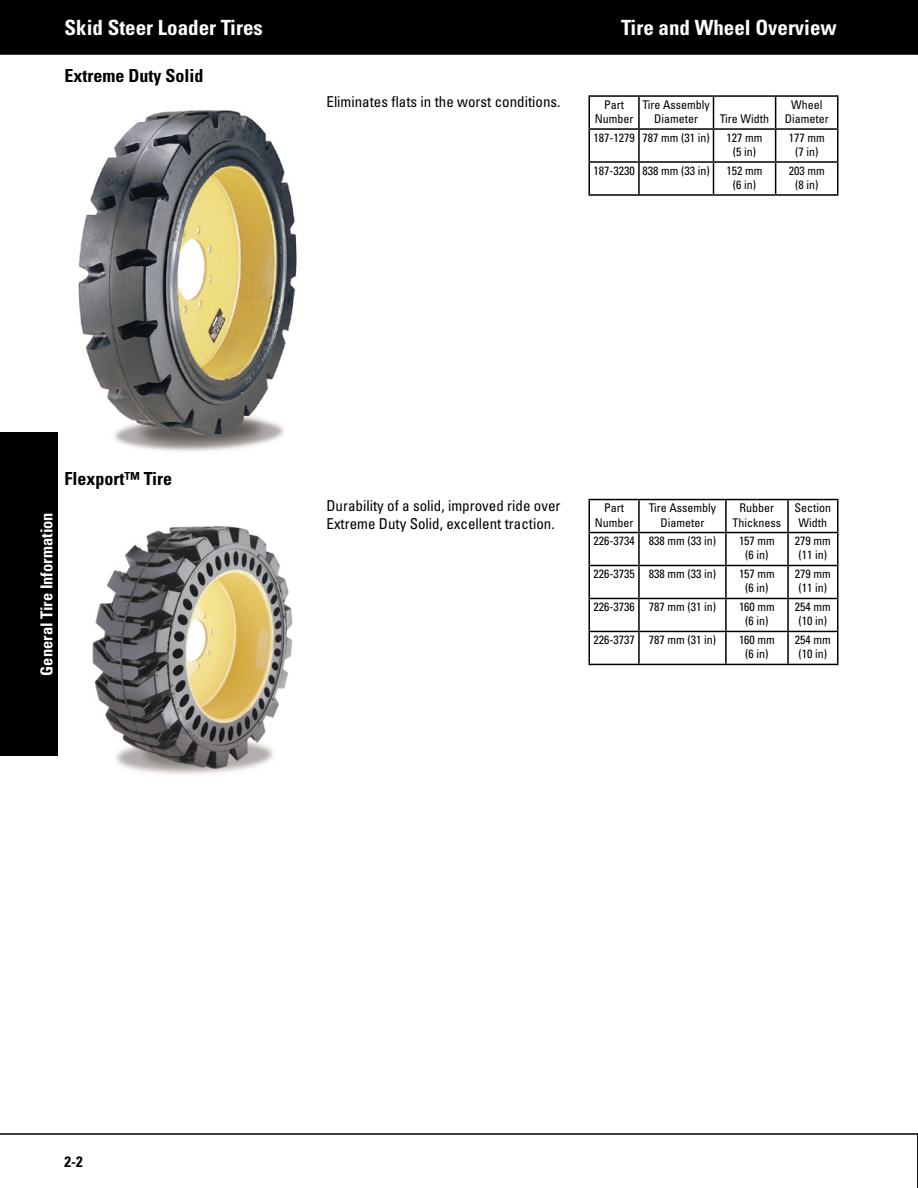
<style>
.page{position:relative;width:918px;height:1188px;background:#fff}
.page>*{position:absolute;margin:0;border:0;box-sizing:border-box;transform-origin:0 0}
.t1{font:700 condensed 21px "Univers";color:#fff}
.t2{font:700 condensed 18px "Univers";color:#000}
.t3{font:700 condensed 16.5px "Univers";color:#fff}
.t4{font:condensed 15px/18px "Univers";color:#000}
.t5{font:700 condensed 15px "Univers";color:#000}
.t6{font:condensed 12px/14.4px "Univers";color:#000;text-align:center}
</style>
<div class="page">
<div style="left:0;top:0;width:917px;height:55px;background:#000"></div>
<hr style="left:0;top:1133px;width:917px;height:2px;background:#3f3f3f">
<div style="left:0;top:432px;width:58px;height:324px;background:#000"></div>
<svg style="left:917px;top:0;width:1px;height:55px"></svg>
<svg style="left:917px;top:1133px;width:1px;height:55px"></svg>
<img style="left:78px;top:110px;width:219px;height:342px">
<hr style="left:588px;top:97px;width:2px;height:31px;background:#000">
<hr style="left:638px;top:97px;width:2px;height:31px;background:#000">
<hr style="left:713px;top:97px;width:1px;height:31px;background:#000">
<hr style="left:775px;top:97px;width:1px;height:31px;background:#000">
<hr style="left:837px;top:97px;width:1px;height:31px;background:#000">
<hr style="left:588px;top:130px;width:2px;height:31px;background:#000">
<hr style="left:837px;top:130px;width:1px;height:31px;background:#000">
<hr style="left:588px;top:163px;width:2px;height:31px;background:#000">
<hr style="left:837px;top:163px;width:1px;height:31px;background:#000">
<hr style="left:588px;top:128px;width:51px;height:2px;background:#000">
<hr style="left:639px;top:128px;width:75px;height:2px;background:#000">
<hr style="left:714px;top:128px;width:62px;height:2px;background:#000">
<hr style="left:776px;top:128px;width:62px;height:2px;background:#000">
<hr style="left:638px;top:130px;width:2px;height:31px;background:#000">
<hr style="left:713px;top:130px;width:1px;height:31px;background:#000">
<hr style="left:775px;top:130px;width:1px;height:31px;background:#000">
<hr style="left:588px;top:161px;width:51px;height:2px;background:#000">
<hr style="left:639px;top:161px;width:75px;height:2px;background:#000">
<hr style="left:714px;top:161px;width:62px;height:2px;background:#000">
<hr style="left:776px;top:161px;width:62px;height:2px;background:#000">
<hr style="left:638px;top:163px;width:2px;height:31px;background:#000">
<hr style="left:713px;top:163px;width:1px;height:31px;background:#000">
<hr style="left:775px;top:163px;width:1px;height:31px;background:#000">
<hr style="left:588px;top:194px;width:51px;height:2px;background:#000">
<hr style="left:639px;top:194px;width:75px;height:2px;background:#000">
<hr style="left:714px;top:194px;width:62px;height:2px;background:#000">
<hr style="left:776px;top:194px;width:62px;height:2px;background:#000">
<hr style="left:588px;top:95px;width:51px;height:2px;background:#000">
<hr style="left:639px;top:95px;width:75px;height:2px;background:#000">
<hr style="left:714px;top:95px;width:62px;height:2px;background:#000">
<hr style="left:776px;top:95px;width:62px;height:2px;background:#000">
<img style="left:92px;top:526px;width:201px;height:249px">
<hr style="left:588px;top:500px;width:2px;height:32px;background:#000">
<hr style="left:638px;top:500px;width:2px;height:32px;background:#000">
<hr style="left:725px;top:500px;width:2px;height:32px;background:#000">
<hr style="left:787px;top:500px;width:2px;height:32px;background:#000">
<hr style="left:837px;top:500px;width:1px;height:32px;background:#000">
<hr style="left:588px;top:533px;width:2px;height:32px;background:#000">
<hr style="left:837px;top:533px;width:1px;height:32px;background:#000">
<hr style="left:588px;top:566px;width:2px;height:32px;background:#000">
<hr style="left:837px;top:566px;width:1px;height:32px;background:#000">
<hr style="left:588px;top:599px;width:2px;height:32px;background:#000">
<hr style="left:837px;top:599px;width:1px;height:32px;background:#000">
<hr style="left:588px;top:632px;width:2px;height:32px;background:#000">
<hr style="left:837px;top:632px;width:1px;height:32px;background:#000">
<hr style="left:588px;top:532px;width:51px;height:1px;background:#000">
<hr style="left:639px;top:532px;width:87px;height:1px;background:#000">
<hr style="left:726px;top:532px;width:62px;height:1px;background:#000">
<hr style="left:788px;top:532px;width:50px;height:1px;background:#000">
<hr style="left:638px;top:533px;width:2px;height:32px;background:#000">
<hr style="left:725px;top:533px;width:2px;height:32px;background:#000">
<hr style="left:787px;top:533px;width:2px;height:32px;background:#000">
<hr style="left:588px;top:565px;width:51px;height:1px;background:#000">
<hr style="left:639px;top:565px;width:87px;height:1px;background:#000">
<hr style="left:726px;top:565px;width:62px;height:1px;background:#000">
<hr style="left:788px;top:565px;width:50px;height:1px;background:#000">
<hr style="left:638px;top:566px;width:2px;height:32px;background:#000">
<hr style="left:725px;top:566px;width:2px;height:32px;background:#000">
<hr style="left:787px;top:566px;width:2px;height:32px;background:#000">
<hr style="left:588px;top:598px;width:51px;height:1px;background:#000">
<hr style="left:639px;top:598px;width:87px;height:1px;background:#000">
<hr style="left:726px;top:598px;width:62px;height:1px;background:#000">
<hr style="left:788px;top:598px;width:50px;height:1px;background:#000">
<hr style="left:638px;top:599px;width:2px;height:32px;background:#000">
<hr style="left:725px;top:599px;width:2px;height:32px;background:#000">
<hr style="left:787px;top:599px;width:2px;height:32px;background:#000">
<hr style="left:588px;top:631px;width:51px;height:1px;background:#000">
<hr style="left:639px;top:631px;width:87px;height:1px;background:#000">
<hr style="left:726px;top:631px;width:62px;height:1px;background:#000">
<hr style="left:788px;top:631px;width:50px;height:1px;background:#000">
<hr style="left:638px;top:632px;width:2px;height:32px;background:#000">
<hr style="left:725px;top:632px;width:2px;height:32px;background:#000">
<hr style="left:787px;top:632px;width:2px;height:32px;background:#000">
<hr style="left:588px;top:664px;width:51px;height:1px;background:#000">
<hr style="left:639px;top:664px;width:87px;height:1px;background:#000">
<hr style="left:726px;top:664px;width:62px;height:1px;background:#000">
<hr style="left:788px;top:664px;width:50px;height:1px;background:#000">
<hr style="left:588px;top:499px;width:51px;height:1px;background:#000">
<hr style="left:639px;top:499px;width:87px;height:1px;background:#000">
<hr style="left:726px;top:499px;width:62px;height:1px;background:#000">
<hr style="left:788px;top:499px;width:50px;height:1px;background:#000">
<h1 class="t1" style="left:64px;top:15px;width:200px">Skid Steer Loader Tires</h1>
<h1 class="t1" style="left:621px;top:15px;width:217px">Tire and Wheel Overview</h1>
<h2 class="t2" style="left:64px;top:64px;width:140px">Extreme Duty Solid</h2>
<p class="t4" style="left:327px;top:93px;width:236px">Eliminates flats in the worst conditions.</p>
<p class="t6" style="left:595px;top:97px;width:40px">Part<br>Number</p>
<p class="t6" style="left:643px;top:97px;width:69px">Tire Assembly<br>Diameter</p>
<p class="t6" style="left:785px;top:97px;width:45px">Wheel<br>Diameter</p>
<p class="t6" style="left:720px;top:111px;width:51px">Tire Width</p>
<p class="t6" style="left:593px;top:130px;width:118px">187-1279 787 mm (31 in)</p>
<p class="t6" style="left:727px;top:130px;width:37px">127 mm (5 in)</p>
<p class="t6" style="left:789px;top:130px;width:37px">177 mm (7 in)</p>
<p class="t6" style="left:593px;top:163px;width:118px">187-3230 838 mm (33 in)</p>
<p class="t6" style="left:727px;top:163px;width:37px">152 mm (6 in)</p>
<p class="t6" style="left:789px;top:163px;width:37px">203 mm (8 in)</p>
<h3 class="t3" style="left:37px;top:676px;width:165px;rotate:-90deg">General Tire Information</h3>
<h2 class="t2" style="left:64px;top:468px;width:109px">Flexport™ Tire</h2>
<p class="t4" style="left:327px;top:496px;width:236px">Durability of a solid, improved ride over<br>Extreme Duty Solid, excellent traction.</p>
<p class="t6" style="left:595px;top:500px;width:40px">Part<br>Number</p>
<p class="t6" style="left:649px;top:500px;width:69px">Tire Assembly<br>Diameter</p>
<p class="t6" style="left:733px;top:500px;width:50px">Rubber<br>Thickness</p>
<p class="t6" style="left:795px;top:500px;width:38px">Section<br>Width</p>
<p class="t6" style="left:593px;top:533px;width:124px">226-3734 838 mm (33 in)</p>
<p class="t6" style="left:739px;top:533px;width:37px">157 mm (6 in)</p>
<p class="t6" style="left:795px;top:533px;width:37px">279 mm (11 in)</p>
<p class="t6" style="left:593px;top:566px;width:124px">226-3735 838 mm (33 in)</p>
<p class="t6" style="left:739px;top:566px;width:37px">157 mm (6 in)</p>
<p class="t6" style="left:795px;top:566px;width:37px">279 mm (11 in)</p>
<p class="t6" style="left:593px;top:599px;width:124px">226-3736 787 mm (31 in)</p>
<p class="t6" style="left:739px;top:599px;width:37px">160 mm (6 in)</p>
<p class="t6" style="left:795px;top:599px;width:37px">254 mm (10 in)</p>
<p class="t6" style="left:593px;top:632px;width:124px">226-3737 787 mm (31 in)</p>
<p class="t6" style="left:739px;top:632px;width:37px">160 mm (6 in)</p>
<p class="t6" style="left:795px;top:632px;width:37px">254 mm (10 in)</p>
<p class="t5" style="left:65px;top:1152px;width:19px">2-2</p>
</div>
